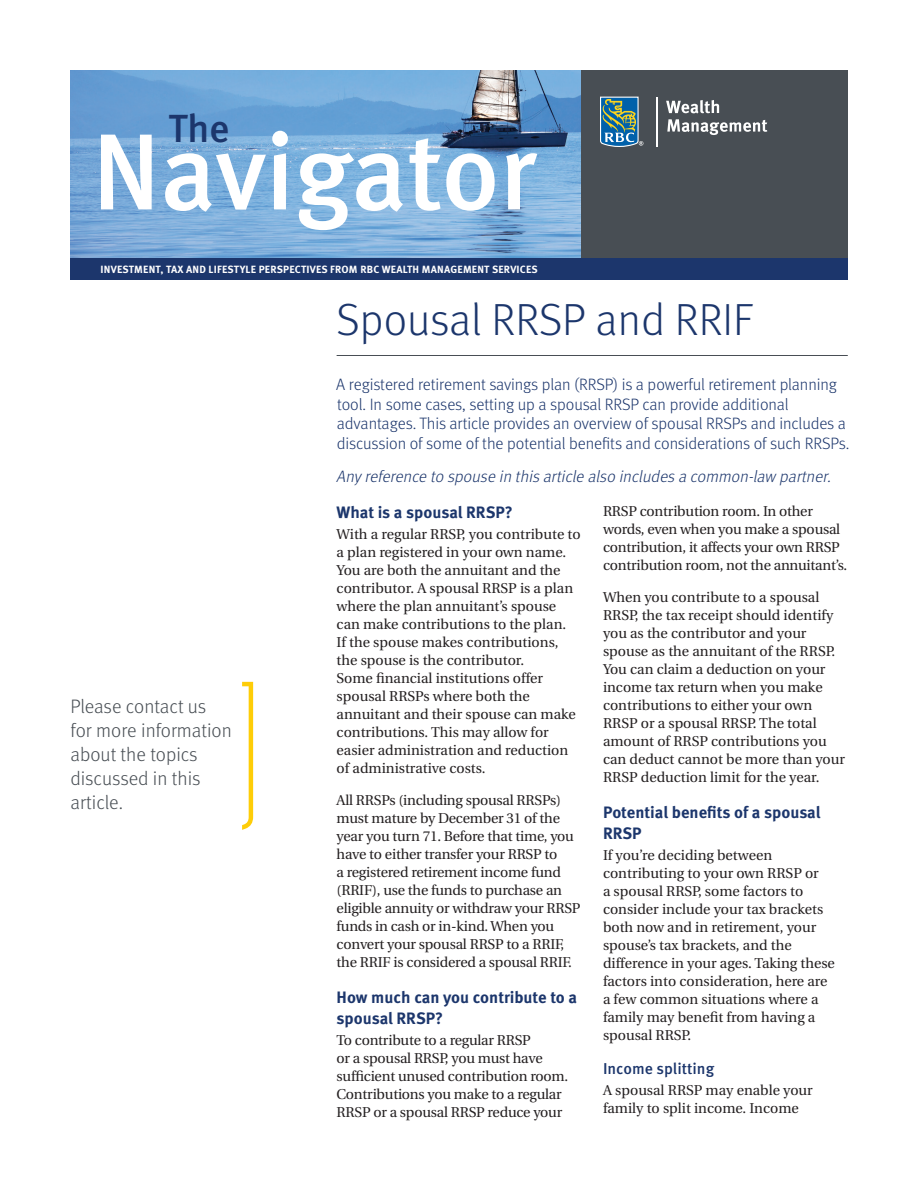
<style>
.page{position:relative;width:918px;height:1188px;background:#fff}
.page>*{position:absolute;margin:0;border:0;box-sizing:border-box;transform-origin:0 0}
.t1{font:500 108px "Meta OT";letter-spacing:-.015em;color:#fff}
.t2{font:300 45px "Meta OT";color:#1c366c}
.t3{font:500 39.3px "Meta OT";color:#1c366c}
.t4{font:300 19.5px/24px "Meta OT";color:#484e54}
.t5{font:300 16.5px/19.5px "Meta OT";letter-spacing:-.005em;color:#1c366c}
.t6{font:700 16.5px/21px "Meta OT";letter-spacing:-.005em;color:#1c366c}
.t7{font:italic 300 16.5px "Meta OT";color:#1c366c}
.t8{font:500 15.75px "Meta OT";color:#1c366c}
.t9{font:14.25px/18px "Utopia";color:#231f20}
.t10{font:700 10.5px "Meta OT";letter-spacing:.02em;color:#fff}
</style>
<div class="page">
<img style="left:70px;top:70px;width:511px;height:188px">
<div style="left:581px;top:70px;width:267px;height:209px;background:#484e54"></div>
<div style="left:70px;top:258px;width:778px;height:22px;background:#1c366c"></div>
<svg style="left:600px;top:97px;width:43px;height:50px;background:#548695"></svg>
<hr style="left:657px;top:97px;width:1px;height:49px;background:#fff">
<svg style="left:666px;top:100px;width:53px;height:13px"></svg>
<svg style="left:667px;top:119px;width:100px;height:16px"></svg>
<hr style="left:337px;top:355px;width:511px;height:1px;background:#484e54">
<svg style="left:242px;top:682px;width:11px;height:148px"></svg>
<h3 class="t3" style="left:168px;top:104px;width:63px">The</h3>
<h1 class="t1" style="left:92px;top:105px;width:446px">Navigator</h1>
<p class="t10" style="left:101px;top:263px;width:439px">INVESTMENT, TAX AND LIFESTYLE PERSPECTIVES FROM RBC WEALTH MANAGEMENT SERVICES</p>
<h2 class="t2" style="left:337px;top:293px;width:418px">Spousal RRSP and RRIF</h2>
<h3 class="t4" style="left:70px;top:695px;width:163px">Please contact us for more information about the topics discussed in this article.</h3>
<p class="t5" style="left:336px;top:375px;width:515px">A registered retirement savings plan (RRSP) is a powerful retirement planning tool. In some cases, setting up a spousal RRSP can provide additional advantages. This article provides an overview of spousal RRSPs and includes a discussion of some of the potential benefits and considerations of such RRSPs.</p>
<p class="t7" style="left:336px;top:467px;width:500px">Anyreference to spouse in thisarticle also includesa common-law partner.</p>
<p class="t6" style="left:337px;top:502px;width:178px">What is a spousal RRSP?</p>
<p class="t9" style="left:337px;top:526px;width:246px">With a regular RRSP, you contribute to a plan registered in your own name.<br>You are both the annuitant and the contributor. A spousal RRSP is a plan where the plan annuitant’s spouse can make contributions to the plan.<br>If the spouse makes contributions, the spouse is the contributor.<br>Some financial institutions offer spousal RRSPs where both the annuitant and their spouse can make contributions. This may allow for easier administration and reduction of administrative costs.</p>
<p class="t9" style="left:337px;top:792px;width:245px">All RRSPs (including spousal RRSPs) must mature by December 31 of the year you turn 71. Before that time, you have to either transfer your RRSP to<br>a registered retirement income fund (RRIF), use the funds to purchase an eligible annuity or withdraw your RRSP funds in cash or in-kind. When you convert your spousal RRSP to a RRIF, the RRIF is considered a spousal RRIF.</p>
<p class="t6" style="left:337px;top:987px;width:242px">How much can you contribute to a spousal RRSP?</p>
<p class="t9" style="left:337px;top:1031px;width:233px">To contribute to a regular RRSP<br>or a spousal RRSP, you must have sufficient unused contribution room.<br>Contributions you make to a regular RRSP or a spousal RRSP reduce your</p>
<p class="t9" style="left:603px;top:503px;width:246px">RRSP contribution room. In other words, even when you make a spousal contribution, it affects your own RRSP contribution room, not the annuitant’s.</p>
<p class="t9" style="left:603px;top:589px;width:243px">When you contribute to a spousal RRSP, the tax receipt should identify you as the contributor and your spouse as the annuitant of the RRSP.<br>You can claim a deduction on your income tax return when you make contributions to either your own RRSP or a spousal RRSP. The total amount of RRSP contributions you can deduct cannot be more than your RRSP deduction limit for the year.</p>
<p class="t6" style="left:603px;top:802px;width:219px">Potential benefits of a spousal<br>RRSP</p>
<p class="t9" style="left:603px;top:846px;width:233px">If you’re deciding between contributing to your own RRSP or<br>a spousal RRSP, some factors to consider include your tax brackets both now and in retirement, your spouse’s tax brackets, and the difference in your ages. Taking these factors into consideration, here are a few common situations where a family may benefit from having a spousal RRSP.</p>
<p class="t8" style="left:603px;top:1058px;width:113px">Income splitting</p>
<p class="t9" style="left:603px;top:1081px;width:211px">A spousal RRSP may enable your family to split income. Income</p>
</div>
